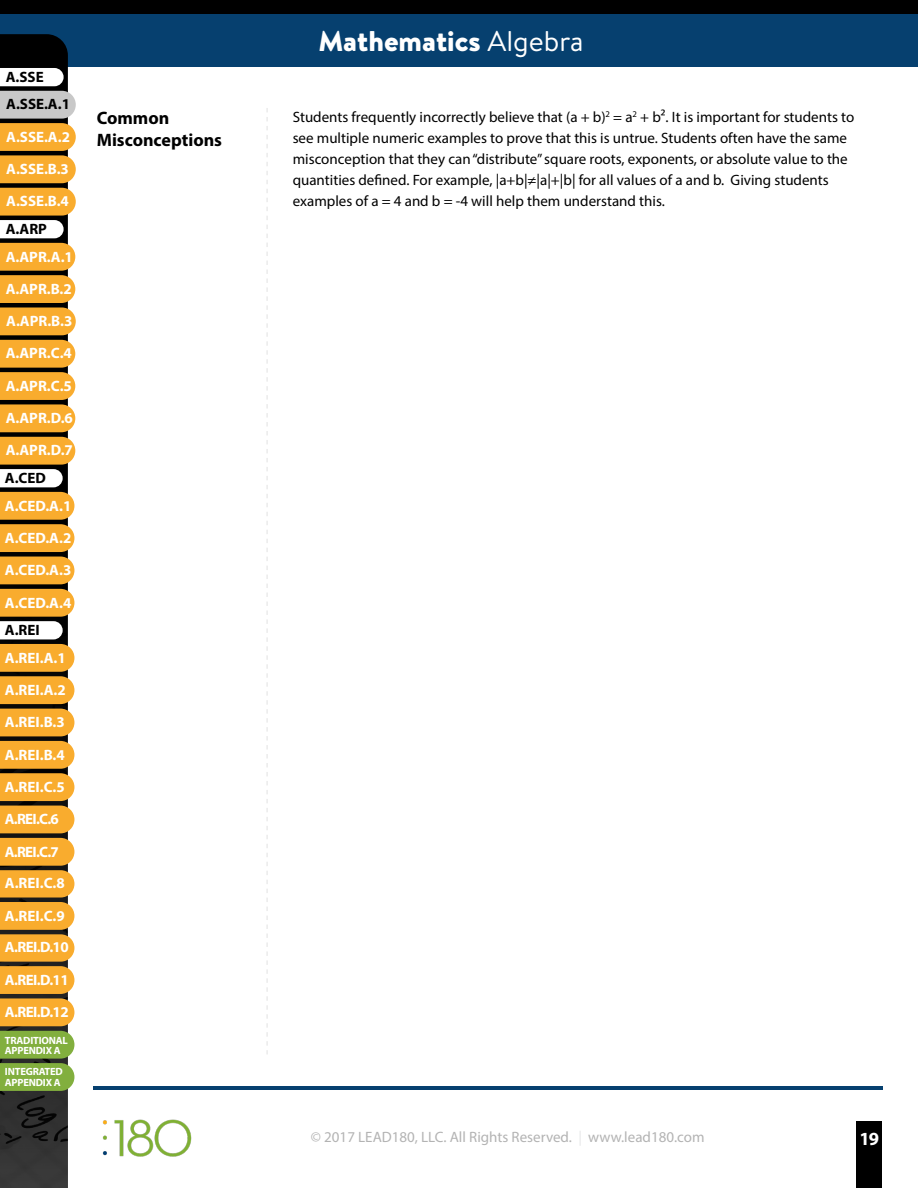
<style>
.page{position:relative;width:918px;height:1188px;background:#fff}
.page>*{position:absolute;margin:0;border:0;box-sizing:border-box;transform-origin:0 0}
.t1{font:900 28.5px "Brandon Text";color:#fff}
.t2{font:700 18.6px "Myriad Pro";color:#fff}
.t3{font:700 18px/21.6px "Myriad Pro";color:#000}
.t4{font:15px/21px "Myriad Pro";color:#000}
.t5{font:700 15px/32.2px "Myriad Pro";color:#fff}
.t6{font:15px "Myriad Pro";color:#b3b3b3}
.t7{font:700 15px "Myriad Pro";color:#000}
.t8{font:700 15px/32.2px "Myriad Pro";letter-spacing:-.04em;color:#fff}
.t9{font:700 10.5px/10.5px "Myriad Pro";letter-spacing:-.02em;color:#fff}
.s1{font-weight:400}
.s2{color:#e6e7e8}
</style>
<div class="page">
<div style="left:0;top:13px;width:918px;height:54px;background:#06406f"></div>
<svg style="left:267px;top:108px;width:1px;height:946px"></svg>
<div style="left:0;top:0;width:918px;height:13px;background:#000"></div>
<svg style="left:0;top:34px;width:68px;height:34px;background:#000305"></svg>
<img style="left:0;top:1091px;width:68px;height:97px">
<div style="left:857px;top:1121px;width:25px;height:67px;background:#000"></div>
<hr style="left:94px;top:1086px;width:789px;height:4px;background:#06406f">
<img style="left:102px;top:1119px;width:90px;height:38px">
<svg style="left:0;top:68px;width:76px;height:1023px;background:#cf9b3c"></svg>
<p class="t7" style="left:6px;top:67px;width:39px">A.SSE</p>
<p class="t7" style="left:6px;top:95px;width:65px">A.SSE.A.1</p>
<p class="t5" style="left:6px;top:120px;width:65px">A.SSE.A.2</p>
<p class="t5" style="left:6px;top:152px;width:64px">A.SSE.B.3<br>A.SSE.B.4</p>
<p class="t7" style="left:6px;top:219px;width:43px">A.ARP</p>
<p class="t5" style="left:6px;top:240px;width:69px;text-align:justify">A.APR.A.1<br>A.APR.B.2<br>A.APR.B.3<br>A.APR.C.4<br>A.APR.C.5</p>
<p class="t5" style="left:6px;top:401px;width:69px">A.APR.D.6</p>
<p class="t5" style="left:6px;top:434px;width:69px">A.APR.D.7</p>
<p class="t7" style="left:5px;top:468px;width:43px">A.CED</p>
<p class="t5" style="left:5px;top:489px;width:68px;text-align:justify">A.CED.A.1<br>A.CED.A.2<br>A.CED.A.3<br>A.CED.A.4</p>
<p class="t7" style="left:5px;top:620px;width:36px">A.REI</p>
<p class="t5" style="left:5px;top:641px;width:62px">A.REI.A.1<br>A.REI.A.2<br>A.REI.B.3<br>A.REI.B.4<br>A.REI.C.5<br>A.REI.C.6<br>A.REI.C.7</p>
<p class="t5" style="left:5px;top:867px;width:61px">A.REI.C.8<br>A.REI.C.9</p>
<p class="t8" style="left:5px;top:931px;width:65px">A.REI.D.10<br>A.REI.D.11</p>
<p class="t5" style="left:5px;top:995px;width:65px">A.REI.D.12</p>
<p class="t9" style="left:5px;top:1035px;width:64px">TRADITIONAL<br>APPENDIX A</p>
<p class="t9" style="left:5px;top:1066px;width:59px">INTEGRATED<br>APPENDIX A</p>
<h1 class="t1" style="left:319px;top:21px;width:267px">Mathematics <span class="s1">Algebra</span></h1>
<p class="t3" style="left:97px;top:107px;width:127px">Common<br>Misconceptions</p>
<p class="t4" style="left:293px;top:106px;width:563px">Students frequently incorrectly believe that (a + b)<sup>2</sup> = a<sup>2</sup> + b2. It is important for students to see multiple numeric examples to prove that this is untrue. Students often have the same misconception that they can “distribute” square roots, exponents, or absolute value to the quantities defined. For example, |a+b|≠|a|+|b| for all values of a and b. Giving students examples of a = 4 and b = -4 will help them understand this.</p>
<p class="t6" style="left:311px;top:1128px;width:395px">© 2017 LEAD180, LLC. All Rights Reserved. <span class="s2">|</span> www.lead180.com</p>
<p class="t2" style="left:859px;top:1126px;width:21px">19</p>
</div>
